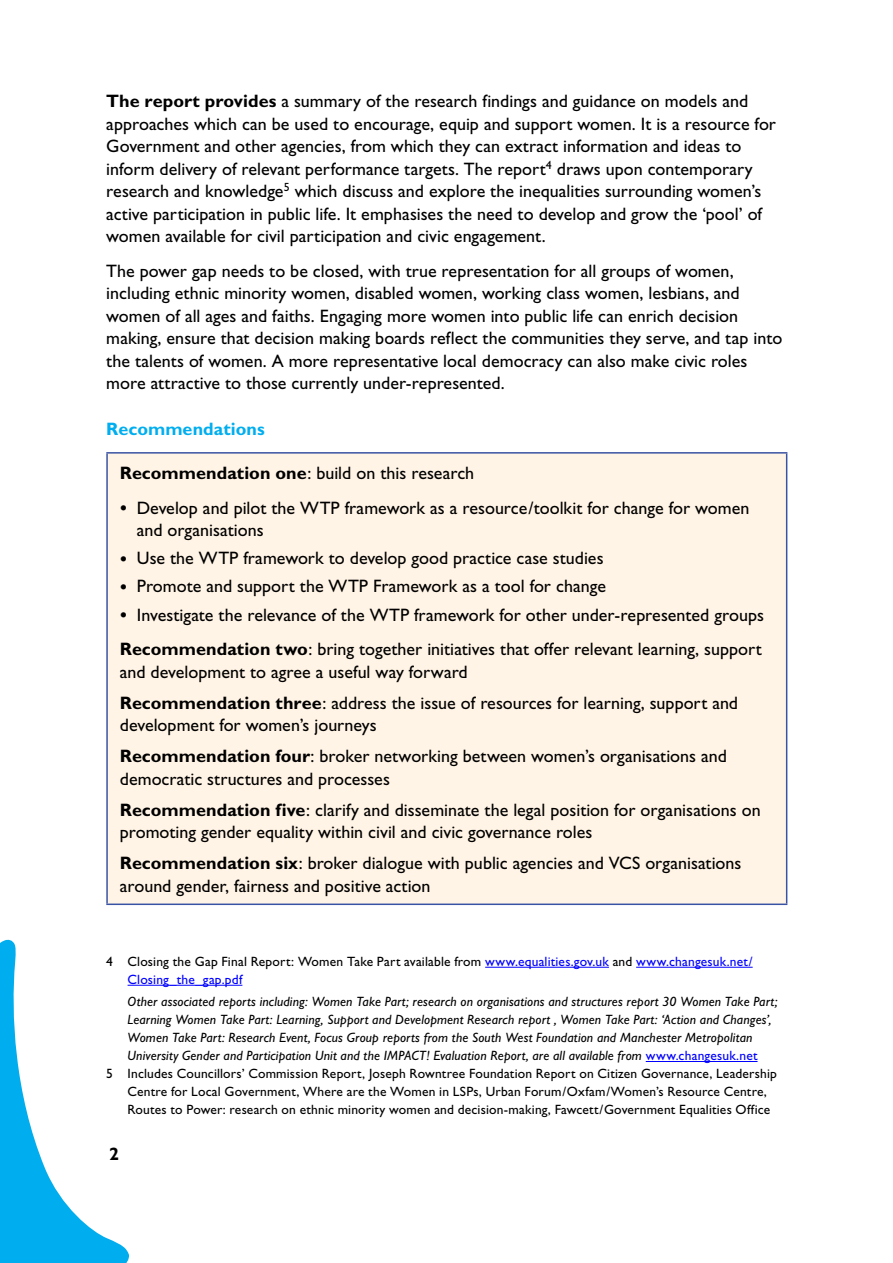
<style>
.page{position:relative;width:893px;height:1263px;background:#fff}
.page>*{position:absolute;margin:0;border:0;box-sizing:border-box;transform-origin:0 0}
.t1{font:18px/22.5px "Gill Sans";color:#000}
.t2{font:700 18px "Gill Sans";color:#00aeef}
.t3{font:700 18px "Gill Sans";color:#000}
.t4{font:italic 13.5px "Gill Sans";letter-spacing:.01em;color:#000}
.t5{font:13.5px "Gill Sans";letter-spacing:.015em;color:#000}
.t6{font:13.5px/18px "Gill Sans";letter-spacing:.01em;color:#00f}
.s1{font-weight:700}
.s2{font-size:21px}
.s3{color:#000}
.s4{font-style:normal;color:#00f}
</style>
<div class="page">
<svg style="left:0;top:940px;width:129px;height:323px"></svg>
<div style="left:107px;top:453px;width:680px;height:451px;background:#fff4e5"></div>
<hr style="left:106px;top:452px;width:681px;height:2px;background:#3953a4">
<hr style="left:106px;top:454px;width:2px;height:449px;background:#3953a4">
<hr style="left:786px;top:454px;width:1px;height:449px;background:#3953a4">
<hr style="left:106px;top:903px;width:681px;height:2px;background:#3953a4">
<hr style="left:485px;top:967px;width:124px;height:1px;background:#00f">
<hr style="left:636px;top:967px;width:117px;height:1px;background:#00f">
<hr style="left:128px;top:985px;width:114px;height:1px;background:#00f">
<hr style="left:646px;top:1061px;width:112px;height:1px;background:#00f">
<p class="t1" style="left:106px;top:90px;width:671px"><span class="s1">The report provides</span> a summary of the research findings and guidance on models and approaches which can be used to encourage, equip and support women. It is a resource for Government and other agencies, from which they can extract information and ideas to inform delivery of relevant performance targets. The report<sup>4</sup> draws upon contemporary research and knowledge<sup>5</sup> which discuss and explore the inequalities surrounding women’s active participation in public life. It emphasises the need to develop and grow the ‘pool’ of women available for civil participation and civic engagement.</p>
<p class="t1" style="left:106px;top:259px;width:678px">The power gap needs to be closed, with true representation for all groups of women, including ethnic minority women, disabled women, working class women, lesbians, and women of all ages and faiths. Engaging more women into public life can enrich decision making, ensure that decision making boards reflect the communities they serve, and tap into the talents of women. A more representative local democracy can also make civic roles more attractive to those currently under-represented.</p>
<p class="t2" style="left:106px;top:418px;width:160px">Recommendations</p>
<p class="t1" style="left:120px;top:462px;width:356px"><span class="s1">Recommendation one</span>: build on this research</p>
<p class="t1" style="left:137px;top:496px;width:614px;text-indent:-17px"><span class="s2">•</span> Develop and pilot the WTP framework as a resource/toolkit for change for women and organisations</p>
<p class="t1" style="left:120px;top:547px;width:485px"><span class="s2">•</span> Use the WTP framework to develop good practice case studies</p>
<p class="t1" style="left:120px;top:575px;width:488px"><span class="s2">•</span> Promote and support the WTP Framework as a tool for change</p>
<p class="t1" style="left:120px;top:597px;width:646px;line-height:34.5px"><span class="s2">•</span> Investigate the relevance of the WTP framework for other under-represented groups<br><span class="s1">Recommendation two</span>: bring together initiatives that offer relevant learning, support</p>
<p class="t1" style="left:120px;top:656px;width:620px;line-height:31px">and development to agree a useful way forward<br><span class="s1">Recommendation three</span>: address the issue of resources for learning, support and</p>
<p class="t1" style="left:120px;top:709px;width:609px;line-height:31px">development for women’s journeys<br><span class="s1">Recommendation four</span>: broker networking between women’s organisations and</p>
<p class="t1" style="left:120px;top:763px;width:642px;line-height:31px">democratic structures and processes<br><span class="s1">Recommendation five</span>: clarify and disseminate the legal position for organisations on</p>
<p class="t1" style="left:120px;top:816px;width:623px;line-height:31px">promoting gender equality within civil and civic governance roles<br><span class="s1">Recommendation six</span>: broker dialogue with public agencies and VCS organisations</p>
<p class="t1" style="left:120px;top:874px;width:312px">around gender, fairness and positive action</p>
<p class="t6" style="left:128px;top:952px;width:627px;text-indent:-21px"><span class="s3">4 Closing the Gap Final Report: Women Take Part available from</span> www.equalities.gov.uk <span class="s3">and</span> www.changesuk.net/<br>Closing_the_gap.pdf</p>
<p class="t4" style="left:128px;top:994px;width:651px">Other associated reports including: Women Take Part; research on organisations and structures report 30 Women Take Part;</p>
<p class="t4" style="left:128px;top:1012px;width:645px">Learning Women Take Part: Learning, Support and Development Research report , Women Take Part: ‘Action and Changes’,</p>
<p class="t4" style="left:128px;top:1030px;width:626px">Women Take Part: Research Event, Focus Group reports from the South West Foundation and Manchester Metropolitan</p>
<p class="t4" style="left:128px;top:1048px;width:631px">University Gender and Participation Unit and the IMPACT! Evaluation Report, are all available from <span class="s4">www.changesuk.net</span></p>
<p class="t5" style="left:106px;top:1066px;width:672px">5 Includes Councillors’ Commission Report, Joseph Rowntree Foundation Report on Citizen Governance, Leadership</p>
<p class="t5" style="left:128px;top:1084px;width:641px">Centre for Local Government, Where are the Women in LSPs, Urban Forum/Oxfam/Women’s Resource Centre,</p>
<p class="t5" style="left:128px;top:1102px;width:644px">Routes to Power: research on ethnic minority women and decision-making, Fawcett/Government Equalities Office</p>
<p class="t3" style="left:109px;top:1144px;width:11px">2</p>
</div>
